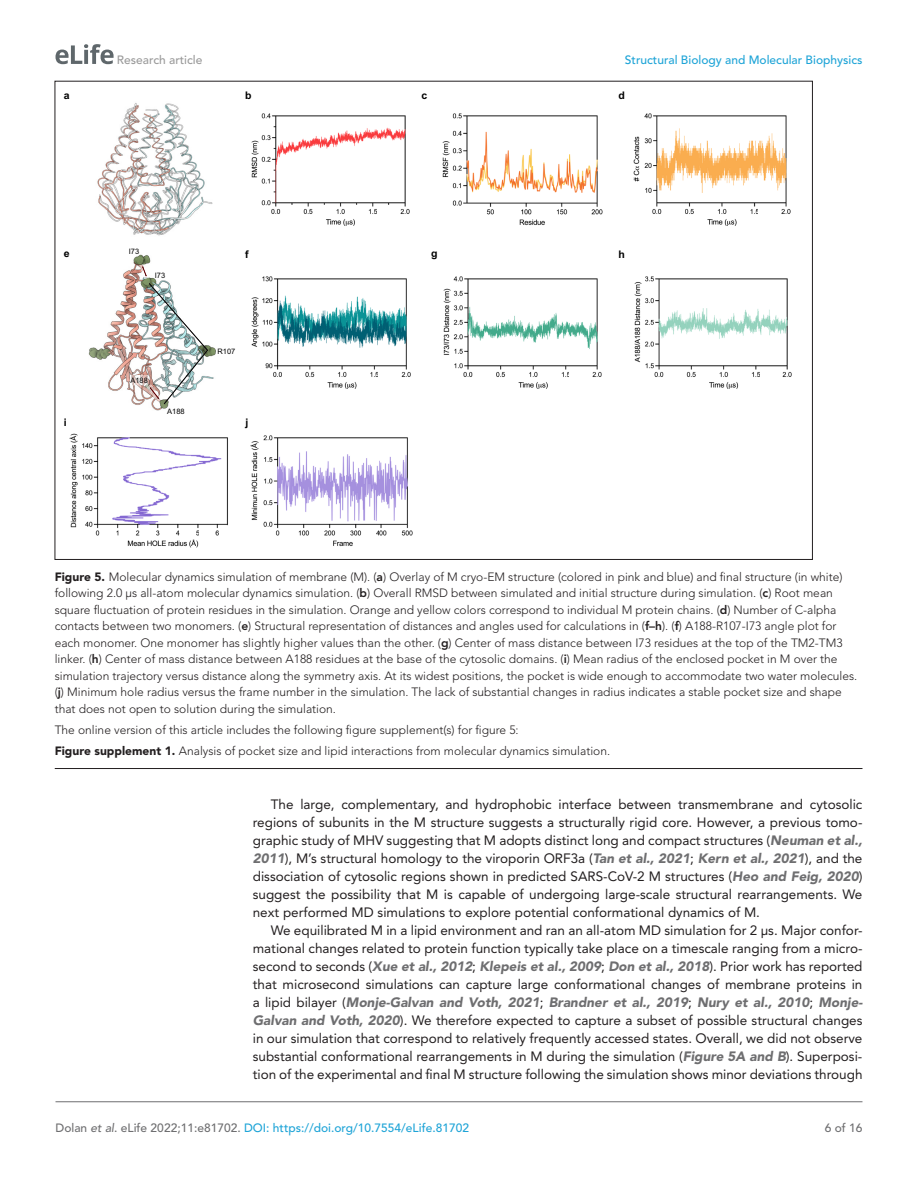
<style>
.page{position:relative;width:918px;height:1188px;background:#fff}
.page>*{position:absolute;margin:0;border:0;box-sizing:border-box;transform-origin:0 0}
.t1{font:13.5px/18px "Avenir LT Std";color:#231f20;text-align:justify}
.t2{font:300 12px/16.5px "Avenir LT Std";color:#231f20}
.t3{font:500 12px "Avenir LT Std";color:#1ea4d7}
.t4{font:500 12px "Avenir LT Std";color:#9a9a9a}
.t5{font:500 12px "Avenir LT Std";color:#6e6e70}
.t6{font:700 10.5px "Arial";color:#000}
.t7{font:7.5px "Arial";color:#000}
.s1{font-weight:900}
.s2{font-weight:800}
.s3{font-weight:900;font-style:italic;color:#6e6e70}
.s4{color:#6e6e70}
.s5{font-style:italic;color:#6e6e70}
</style>
<div class="page">
<svg style="left:56px;top:44px;width:58px;height:20px"></svg>
<hr style="left:56px;top:1101px;width:806px;height:1px;background:#6e6e70">
<hr style="left:55px;top:768px;width:807px;height:1px;background:#231f20">
<img style="left:88px;top:254px;width:128px;height:157px">
<img style="left:130px;top:375px;width:18px;height:10px">
<img style="left:147px;top:384px;width:2px;height:18px">
<img style="left:149px;top:283px;width:59px;height:121px">
<img style="left:140px;top:264px;width:9px;height:15px">
<svg style="left:141px;top:266px;width:7px;height:11px"></svg>
<img style="left:97px;top:103px;width:116px;height:133px">
<img style="left:251px;top:276px;width:160px;height:113px">
<img style="left:443px;top:276px;width:159px;height:113px">
<img style="left:634px;top:276px;width:158px;height:113px">
<img style="left:69px;top:433px;width:159px;height:115px">
<img style="left:250px;top:435px;width:163px;height:112px">
<img style="left:442px;top:113px;width:161px;height:113px">
<img style="left:633px;top:113px;width:158px;height:113px">
<img style="left:251px;top:113px;width:159px;height:113px">
<p class="t6" style="left:64px;top:88px;width:7px">a</p>
<p class="t4" style="left:117px;top:53px;width:87px">Research article</p>
<p class="t3" style="left:625px;top:53px;width:239px">Structural Biology and Molecular Biophysics</p>
<p class="t6" style="left:245px;top:88px;width:8px">b</p>
<p class="t6" style="left:422px;top:88px;width:7px">c</p>
<p class="t6" style="left:618px;top:88px;width:8px">d</p>
<p class="t7" style="left:129px;top:246px;width:12px">I73</p>
<p class="t6" style="left:245px;top:247px;width:5px">f</p>
<p class="t6" style="left:64px;top:245px;width:7px">e</p>
<p class="t6" style="left:431px;top:246px;width:8px">g</p>
<p class="t6" style="left:618px;top:247px;width:8px">h</p>
<p class="t6" style="left:64px;top:415px;width:4px">i</p>
<p class="t7" style="left:155px;top:270px;width:12px">I73</p>
<p class="t7" style="left:130px;top:375px;width:19px">A188</p>
<p class="t7" style="left:167px;top:407px;width:19px">A188</p>
<p class="t7" style="left:218px;top:346px;width:19px">R107</p>
<p class="t6" style="left:246px;top:415px;width:4px">j</p>
<p class="t2" style="left:55px;top:568px;width:804px"><span class="s1">Figure 5.</span> Molecular dynamics simulation of membrane (M). (<span class="s2">a</span>) Overlay of M cryo-EM structure (colored in pink and blue) and final structure (in white) following 2.0 μs all-atom molecular dynamics simulation. (<span class="s2">b</span>) Overall RMSD between simulated and initial structure during simulation. (<span class="s2">c</span>) Root mean square fluctuation of protein residues in the simulation. Orange and yellow colors correspond to individual M protein chains. (<span class="s2">d</span>) Number of C-alpha contacts between two monomers. (<span class="s2">e</span>) Structural representation of distances and angles used for calculations in (<span class="s2">f–h</span>). (<span class="s2">f</span>) A188-R107-I73 angle plot for each monomer. One monomer has slightly higher values than the other. (<span class="s2">g</span>) Center of mass distance between I73 residues at the top of the TM2-TM3 linker. (<span class="s2">h</span>) Center of mass distance between A188 residues at the base of the cytosolic domains. (<span class="s2">i</span>) Mean radius of the enclosed pocket in M over the simulation trajectory versus distance along the symmetry axis. At its widest positions, the pocket is wide enough to accommodate two water molecules. (<span class="s2">j</span>) Minimum hole radius versus the frame number in the simulation. The lack of substantial changes in radius indicates a stable pocket size and shape that does not open to solution during the simulation.</p>
<p class="t2" style="left:55px;top:719px;width:557px;line-height:21px">The online version of this article includes the following figure supplement(s) for figure 5:<br><span class="s1">Figure supplement 1.</span> Analysis of pocket size and lipid interactions from molecular dynamics simulation.</p>
<p class="t1" style="left:253px;top:796px;width:611px;text-indent:18px">The large, complementary, and hydrophobic interface between transmembrane and cytosolic regions of subunits in the M structure suggests a structurally rigid core. However, a previous tomo&shy;graphic study of MHV suggesting that M adopts distinct long and compact structures (<span class="s3">Neuman et al., 2011</span>), M’s structural homology to the viroporin ORF3a (<span class="s3">Tan et al., 2021</span>; <span class="s3">Kern et al., 2021</span>), and the dissociation of cytosolic regions shown in predicted SARS-CoV-2 M structures (<span class="s3">Heo and Feig, 2020</span>) suggest the possibility that M is capable of undergoing large-scale structural rearrangements. We next performed MD simulations to explore potential conformational dynamics of M.</p>
<p class="t1" style="left:253px;top:922px;width:611px;text-indent:18px">We equilibrated M in a lipid environment and ran an all-atom MD simulation for 2 µs. Major confor&shy;mational changes related to protein function typically take place on a timescale ranging from a micro&shy;second to seconds (<span class="s3">Xue et al., 2012</span>; <span class="s3">Klepeis et al., 2009</span>; <span class="s3">Don et al., 2018</span>). Prior work has reported that microsecond simulations can capture large conformational changes of membrane proteins in a lipid bilayer (<span class="s3">Monje-Galvan and Voth, 2021</span>; <span class="s3">Brandner et al., 2019</span>; <span class="s3">Nury et al., 2010</span>; <span class="s3">Monje-Galvan and Voth, 2020</span>). We therefore expected to capture a subset of possible structural changes in our simulation that correspond to relatively frequently accessed states. Overall, we did not observe substantial conformational rearrangements in M during the simulation (<span class="s3">Figure 5A and B</span>). Superposi&shy;tion of the experimental and final M structure following the simulation shows minor deviations through</p>
<p class="t3" style="left:56px;top:1121px;width:415px"><span class="s4">Dolan</span> <span class="s5">et al</span><span class="s4">. eLife 2022;11:e81702.</span> DOI: https://doi.org/10.7554/eLife.81702</p>
<p class="t5" style="left:825px;top:1121px;width:39px">6 of 16</p>
</div>
